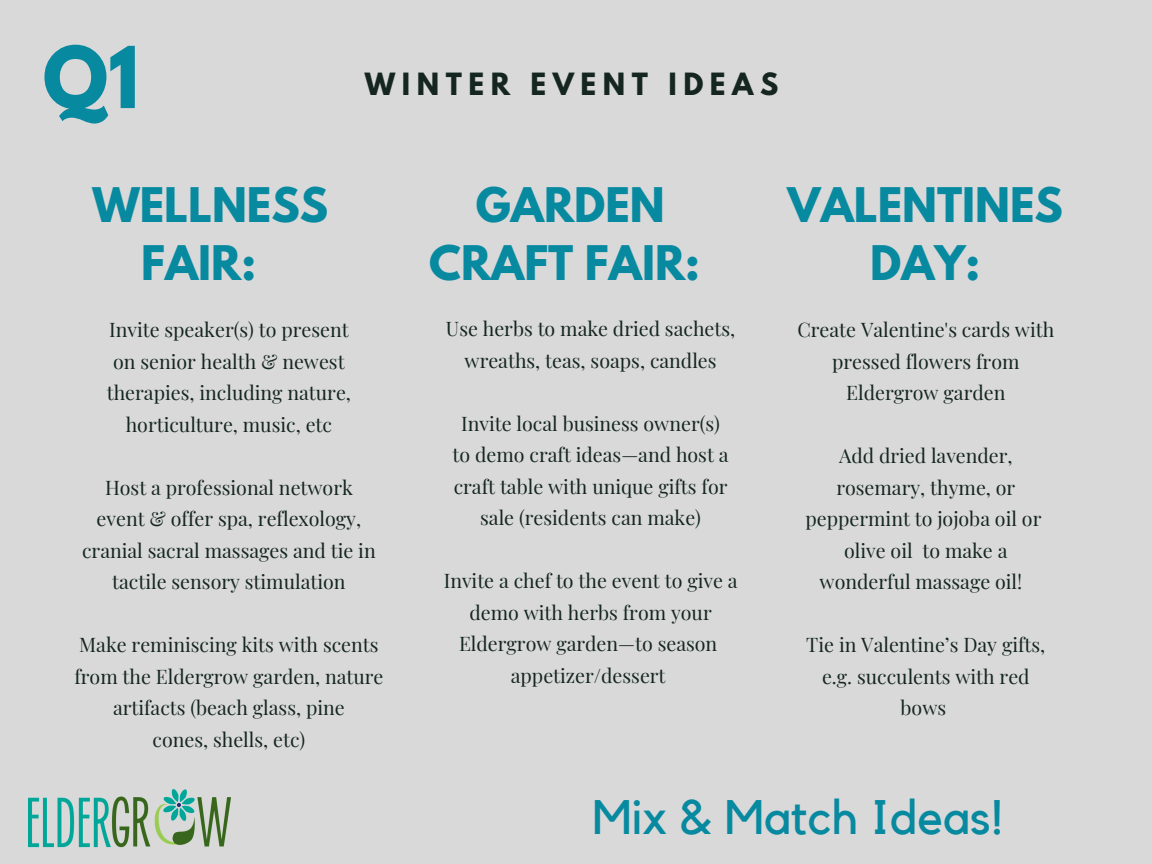
<style>
.page{position:relative;width:1152px;height:864px;background:#d9d9d9}
.page>*{position:absolute;margin:0;border:0;box-sizing:border-box;transform-origin:0 0}
.t1{font:700 75.45px "League Spartan";color:#0789a0}
.t2{font:48.3px "Kollektif";color:#0789a0}
.t3{font:700 42.3px/58.5px "League Spartan";color:#0789a0;text-align:center}
.t4{font:700 27.15px "League Spartan";letter-spacing:.24em;color:#152620}
.t5{font:19.65px/31.5px "Playfair Display";color:#152620;text-align:center}
</style>
<div class="page">
<img style="left:28px;top:790px;width:203px;height:58px">
<h1 class="t1" style="left:43px;top:40px;width:98px">Q1</h1>
<h3 class="t3" style="left:92px;top:181px;width:237px">WELLNESS<br>FAIR:</h3>
<h3 class="t4" style="left:365px;top:70px;width:415px">WINTER EVENT IDEAS</h3>
<h3 class="t3" style="left:429px;top:181px;width:272px">GARDEN<br>CRAFT FAIR:</h3>
<h3 class="t3" style="left:788px;top:181px;width:277px">VALENTINES<br>DAY:</h3>
<p class="t5" style="left:107px;top:313px;width:246px">Invite speaker(s) to present on senior health &amp; newest therapies, including nature, horticulture, music, etc</p>
<p class="t5" style="left:82px;top:471px;width:295px">Host a professional network event &amp; offer spa, reflexology, cranial sacral massages and tie in tactile sensory stimulation</p>
<p class="t5" style="left:74px;top:628px;width:311px">Make reminiscing kits with scents from the Eldergrow garden, nature artifacts (beach glass, pine<br>cones, shells, etc)</p>
<p class="t5" style="left:446px;top:312px;width:291px">Use herbs to make dried sachets, wreaths, teas, soaps, candles</p>
<p class="t5" style="left:453px;top:407px;width:277px">Invite local business owner(s) to demo craft ideas—and host a craft table with unique gifts for sale (residents can make)</p>
<p class="t5" style="left:444px;top:564px;width:295px">Invite a chef to the event to give a demo with herbs from your<br>Eldergrow garden—to season appetizer/dessert</p>
<p class="t5" style="left:797px;top:313px;width:258px">Create Valentine's cards with pressed flowers from<br>Eldergrow garden</p>
<p class="t5" style="left:805px;top:439px;width:237px">Add dried lavender, rosemary, thyme, or peppermint to jojoba oil or olive oil to make a wonderful massage oil!</p>
<p class="t5" style="left:806px;top:628px;width:241px">Tie in Valentine’s Day gifts, e.g. succulents with red bows</p>
<h2 class="t2" style="left:592px;top:795px;width:413px">Mix &amp; Match Ideas!</h2>
</div>
